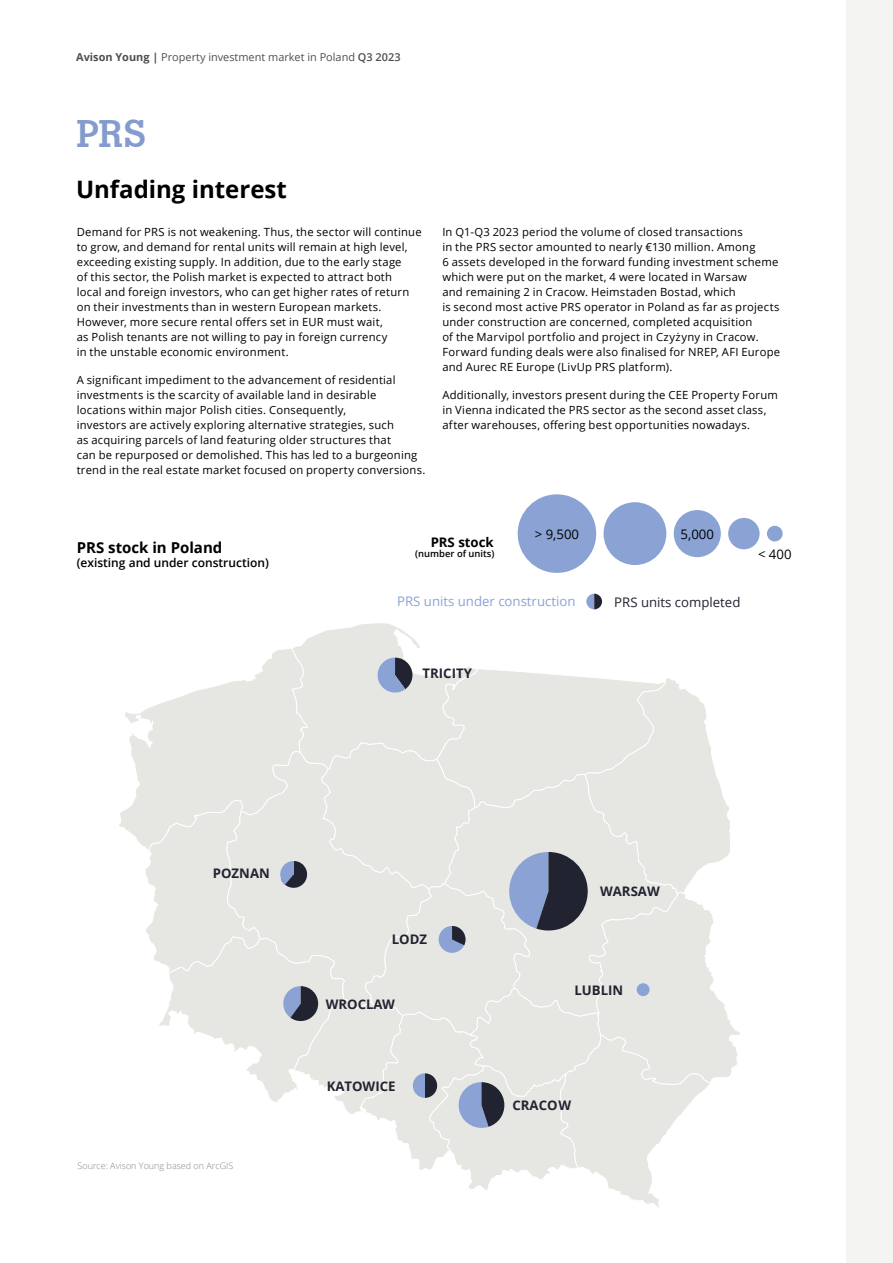
<style>
.page{position:relative;width:893px;height:1263px;background:#fff}
.page>*{position:absolute;margin:0;border:0;box-sizing:border-box;transform-origin:0 0}
.t1{font:700 37.5px "Geometric Slab 703 BT";color:#849bcd}
.t2{font:700 24px "Open Sans";color:#000}
.t3{font:700 15px "Open Sans";color:#000}
.t4{font:700 13.2px "Open Sans";color:#212430}
.t5{font:13.2px "Open Sans";color:#8aa3d4}
.t6{font:13.2px "Open Sans";color:#212430}
.t7{font:13.2px "Open Sans";color:#000}
.t8{font:700 13.2px "Open Sans";color:#000}
.t9{font:600 12px "Open Sans";color:#000}
.t10{font:11.25px/15px "Open Sans";letter-spacing:.02em;color:#000}
.t11{font:10.95px "Open Sans";color:#000}
.t12{font:600 9.45px "Open Sans";color:#000}
.t13{font:300 9px "Open Sans";color:#878787}
.s1{font-weight:700}
.s2{font-weight:600}
</style>
<div class="page">
<div style="left:846px;top:0;width:47px;height:1263px;background:#f4f4f3"></div>
<div style="left:518px;top:494px;width:78px;height:79px;background:#8aa3d4;border-radius:50%"></div>
<div style="left:767px;top:526px;width:16px;height:15px;background:#8aa3d4;border-radius:50%"></div>
<div style="left:728px;top:518px;width:32px;height:31px;background:#8aa3d4;border-radius:50%"></div>
<div style="left:674px;top:510px;width:47px;height:47px;background:#8aa3d4;border-radius:50%"></div>
<div style="left:604px;top:502px;width:62px;height:63px;background:#8aa3d4;border-radius:50%"></div>
<svg style="left:586px;top:594px;width:16px;height:15px"></svg>
<svg style="left:119px;top:623px;width:621px;height:584px"></svg>
<p class="t11" style="left:76px;top:50px;width:326px"><span class="s1">Avison Young |</span> Property investment market in Poland <span class="s2">Q3 2023</span></p>
<h1 class="t1" style="left:77px;top:111px;width:71px">PRS</h1>
<h2 class="t2" style="left:76px;top:172px;width:212px">Unfading interest</h2>
<p class="t10" style="left:77px;top:224px;width:346px">Demand for PRS is not weakening. Thus, the sector will continue to grow, and demand for rental units will remain at high level, exceeding existing supply. In addition, due to the early stage<br>of this sector, the Polish market is expected to attract both<br>local and foreign investors, who can get higher rates of return on their investments than in western European markets.<br>However, more secure rental offers set in EUR must wait,<br>as Polish tenants are not willing to pay in foreign currency<br>in the unstable economic environment.</p>
<p class="t10" style="left:77px;top:372px;width:350px">A significant impediment to the advancement of residential investments is the scarcity of available land in desirable locations within major Polish cities. Consequently,<br>investors are actively exploring alternative strategies, such<br>as acquiring parcels of land featuring older structures that<br>can be repurposed or demolished. This has led to a burgeoning trend in the real estate market focused on property conversions.</p>
<p class="t10" style="left:442px;top:224px;width:339px">In Q1-Q3 2023 period the volume of closed transactions<br>in the PRS sector amounted to nearly €130 million. Among<br>6 assets developed in the forward funding investment scheme which were put on the market, 4 were located in Warsaw<br>and remaining 2 in Cracow. Heimstaden Bostad, which<br>is second most active PRS operator in Poland as far as projects under construction are concerned, completed acquisition<br>of the Marvipol portfolio and project in Czyżyny in Cracow.<br>Forward funding deals were also finalised for NREP, AFI Europe and Aurec RE Europe (LivUp PRS platform).</p>
<p class="t10" style="left:442px;top:387px;width:337px">Additionally, investors present during the CEE Property Forum in Vienna indicated the PRS sector as the second asset class, after warehouses, offering best opportunities nowadays.</p>
<h3 class="t3" style="left:77px;top:537px;width:147px">PRS stock in Poland</h3>
<p class="t9" style="left:77px;top:555px;width:194px">(existing and under construction)</p>
<p class="t8" style="left:431px;top:533px;width:65px">PRS stock</p>
<p class="t12" style="left:415px;top:547px;width:81px">(number of units)</p>
<p class="t7" style="left:535px;top:525px;width:46px">&gt; 9,500</p>
<p class="t7" style="left:681px;top:525px;width:35px">5,000</p>
<p class="t5" style="left:397px;top:592px;width:180px">PRS units under construction</p>
<p class="t6" style="left:614px;top:593px;width:128px">PRS units completed</p>
<p class="t7" style="left:758px;top:546px;width:35px">&lt; 400</p>
<p class="t4" style="left:423px;top:664px;width:51px">TRICITY</p>
<p class="t4" style="left:213px;top:864px;width:58px">POZNAN</p>
<p class="t13" style="left:78px;top:1160px;width:157px">Source: Avison Young based on ArcGIS</p>
<p class="t4" style="left:392px;top:930px;width:37px">LODZ</p>
<p class="t4" style="left:326px;top:994px;width:71px">WROCLAW</p>
<p class="t4" style="left:327px;top:1076px;width:70px">KATOWICE</p>
<p class="t4" style="left:600px;top:882px;width:61px">WARSAW</p>
<p class="t4" style="left:574px;top:980px;width:50px">LUBLIN</p>
<p class="t4" style="left:512px;top:1096px;width:60px">CRACOW</p>
</div>
